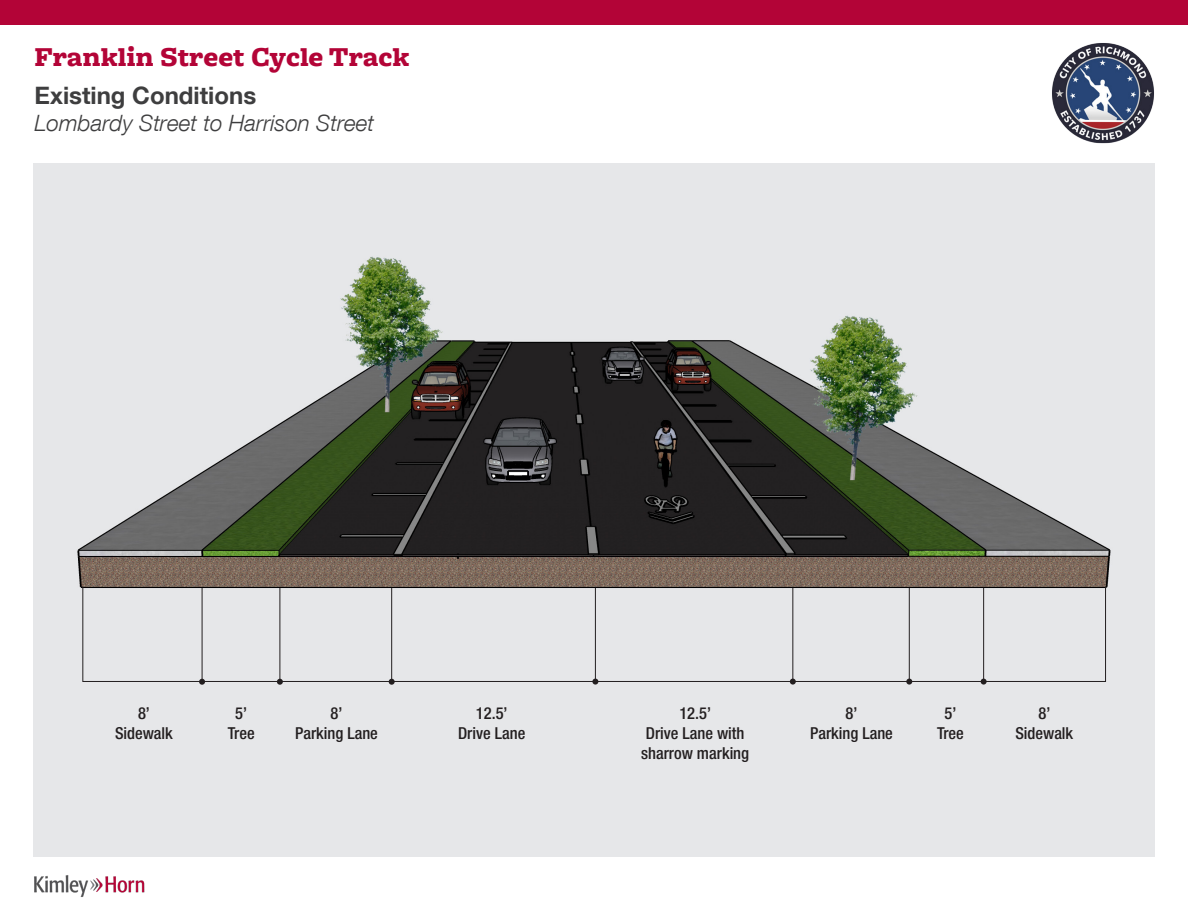
<style>
.page{position:relative;width:1188px;height:918px;background:#fff}
.page>*{position:absolute;margin:0;border:0;box-sizing:border-box;transform-origin:0 0}
.t1{font:900 28.5px "Freight Macro Pro";color:#b30437}
.t2{font:700 24px "Helvetica Neue LT Com";color:#3e3e3f}
.t3{font:italic 300 22.5px "Helvetica Neue LT Com";color:#3e3e3f}
.t4{font:500 condensed 16.5px/19.8px "Helvetica Neue LT Com";color:#231f20}
</style>
<div class="page">
<div style="left:0;top:0;width:1188px;height:25px;background:#b30437"></div>
<img style="left:34px;top:875px;width:111px;height:22px">
<img style="left:1052px;top:43px;width:102px;height:101px">
<div style="left:33px;top:163px;width:1122px;height:690px;background:#e6e7e9"></div>
<div style="left:33px;top:231px;width:1122px;height:625px;background:#e6e7e9"></div>
<img style="left:77px;top:256px;width:1034px;height:427px">
<div style="left:82px;top:586px;width:1024px;height:96px;border:1px solid #231f20"></div>
<hr style="left:202px;top:588px;width:1px;height:94px;background:#231f20">
<svg style="left:199px;top:679px;width:6px;height:6px"></svg>
<hr style="left:391px;top:588px;width:1px;height:94px;background:#231f20">
<svg style="left:389px;top:679px;width:6px;height:6px"></svg>
<hr style="left:595px;top:588px;width:1px;height:94px;background:#231f20">
<svg style="left:592px;top:679px;width:6px;height:6px"></svg>
<hr style="left:792px;top:588px;width:1px;height:94px;background:#231f20">
<svg style="left:790px;top:679px;width:6px;height:6px"></svg>
<hr style="left:909px;top:588px;width:1px;height:94px;background:#231f20">
<svg style="left:906px;top:679px;width:6px;height:6px"></svg>
<hr style="left:280px;top:588px;width:1px;height:94px;background:#231f20">
<svg style="left:277px;top:679px;width:6px;height:6px"></svg>
<hr style="left:983px;top:588px;width:1px;height:94px;background:#231f20">
<svg style="left:981px;top:679px;width:6px;height:6px"></svg>
<p class="t1" style="left:35px;top:37px;width:377px">Franklin Street Cycle Track</p>
<p class="t2" style="left:35px;top:80px;width:223px">Existing Conditions</p>
<p class="t3" style="left:35px;top:109px;width:341px">Lombardy Street to Harrison Street</p>
<p class="t4" style="left:138px;top:703px;width:13px">8’</p>
<p class="t4" style="left:115px;top:723px;width:59px">Sidewalk</p>
<p class="t4" style="left:235px;top:703px;width:13px">5’</p>
<p class="t4" style="left:228px;top:723px;width:28px">Tree</p>
<p class="t4" style="left:331px;top:703px;width:13px">8’</p>
<p class="t4" style="left:295px;top:723px;width:84px">Parking Lane</p>
<p class="t4" style="left:476px;top:703px;width:33px">12.5’</p>
<p class="t4" style="left:458px;top:723px;width:69px">Drive Lane</p>
<p class="t4" style="left:679px;top:703px;width:33px">12.5’</p>
<p class="t4" style="left:641px;top:723px;width:110px">Drive Lane with sharrow marking</p>
<p class="t4" style="left:846px;top:703px;width:13px">8’</p>
<p class="t4" style="left:810px;top:723px;width:84px">Parking Lane</p>
<p class="t4" style="left:944px;top:703px;width:13px">5’</p>
<p class="t4" style="left:937px;top:723px;width:28px">Tree</p>
<p class="t4" style="left:1038px;top:703px;width:13px">8’</p>
<p class="t4" style="left:1015px;top:723px;width:59px">Sidewalk</p>
</div>
